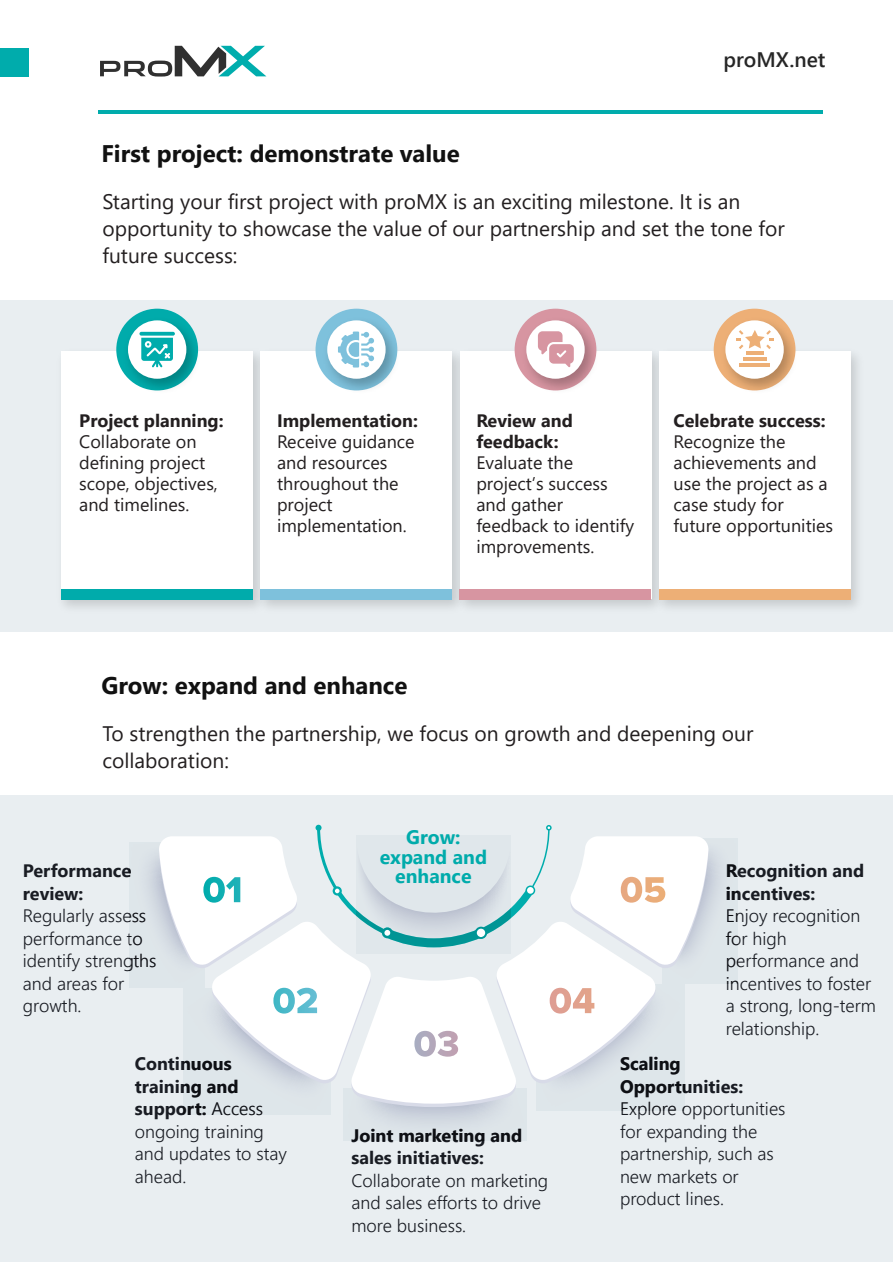
<style>
.page{position:relative;width:893px;height:1263px;background:#fff}
.page>*{position:absolute;margin:0;border:0;box-sizing:border-box;transform-origin:0 0}
.t1{font:700 24px "Segoe UI";color:#111}
.t2{font:21px/27px "Segoe UI";color:#231f20}
.t3{font:600 21px "Segoe UI";color:#262626}
.t4{font:700 19.5px/19.5px "Segoe UI";color:#00abab;text-align:center}
.t5{font:300 18px/22.5px "Segoe UI";color:#191c23}
.t6{font:18px/21px "Segoe UI";color:#231f20}
.t7{font:700 18px/22.5px "Segoe UI";color:#191c23}
.t8{font:700 18px/21px "Segoe UI";color:#231f20}
.s1{font-weight:700}
</style>
<div class="page">
<div style="left:0;top:300px;width:893px;height:331px;background:#e9eef1"></div>
<img style="left:61px;top:351px;width:190px;height:257px">
<div style="left:62px;top:351px;width:191px;height:248px;background:#fff"></div>
<div style="left:62px;top:589px;width:191px;height:11px;background:#00abab"></div>
<img style="left:119px;top:312px;width:80px;height:79px">
<div style="left:128px;top:320px;width:58px;height:59px;background:#fff;border-radius:50%"></div>
<img style="left:251px;top:344px;width:199px;height:264px">
<div style="left:261px;top:351px;width:191px;height:248px;background:#fff"></div>
<div style="left:261px;top:589px;width:191px;height:11px;background:#7ec1dc"></div>
<img style="left:318px;top:312px;width:86px;height:79px">
<div style="left:327px;top:320px;width:59px;height:59px;background:#fff;border-radius:50%"></div>
<div style="left:460px;top:351px;width:191px;height:248px;background:#fff"></div>
<div style="left:460px;top:589px;width:191px;height:11px;background:#d795a1"></div>
<img style="left:517px;top:312px;width:87px;height:79px">
<div style="left:526px;top:320px;width:59px;height:59px;background:#fff;border-radius:50%"></div>
<img style="left:650px;top:346px;width:208px;height:265px">
<div style="left:659px;top:351px;width:191px;height:248px;background:#fff"></div>
<div style="left:659px;top:589px;width:191px;height:11px;background:#edaf76"></div>
<img style="left:716px;top:312px;width:87px;height:79px">
<div style="left:725px;top:320px;width:59px;height:59px;background:#fff;border-radius:50%"></div>
<svg style="left:100px;top:46px;width:166px;height:31px"></svg>
<hr style="left:99px;top:111px;width:724px;height:3px;background:#00acac">
<div style="left:0;top:48px;width:28px;height:29px;background:#00acac"></div>
<div style="left:0;top:796px;width:893px;height:466px;background:#e9eef1"></div>
<svg style="left:130px;top:825px;width:608px;height:315px"></svg>
<svg style="left:203px;top:877px;width:462px;height:180px"></svg>
<svg style="left:338px;top:331px;width:36px;height:36px"></svg>
<svg style="left:141px;top:338px;width:32px;height:29px"></svg>
<svg style="left:139px;top:332px;width:36px;height:4px"></svg>
<svg style="left:538px;top:331px;width:36px;height:36px"></svg>
<hr style="left:740px;top:363px;width:30px;height:4px;background:#edaf76">
<hr style="left:743px;top:357px;width:24px;height:4px;background:#edaf76">
<hr style="left:746px;top:352px;width:18px;height:3px;background:#edaf76">
<svg style="left:736px;top:330px;width:37px;height:19px"></svg>
<h1 class="t1" style="left:101px;top:131px;width:360px">First project: demonstrate value</h1>
<p class="t3" style="left:724px;top:40px;width:103px">proMX.net</p>
<p class="t2" style="left:102px;top:186px;width:684px">Starting your first project with proMX is an exciting milestone. It is an opportunity to showcase the value of our partnership and set the tone for future success:</p>
<p class="t8" style="left:79px;top:409px;width:146px">Project planning:</p>
<p class="t6" style="left:79px;top:430px;width:140px">Collaborate on defining project scope, objectives, and timelines.</p>
<p class="t8" style="left:277px;top:409px;width:142px">Implementation:</p>
<p class="t6" style="left:277px;top:430px;width:139px">Receive guidance and resources throughout the project implementation.</p>
<h1 class="t1" style="left:101px;top:663px;width:308px">Grow: expand and enhance</h1>
<p class="t8" style="left:476px;top:409px;width:98px">Review and feedback:</p>
<p class="t6" style="left:476px;top:451px;width:159px">Evaluate the project’s success and gather feedback to identify improvements.</p>
<p class="t8" style="left:674px;top:409px;width:154px">Celebrate success:</p>
<p class="t6" style="left:674px;top:430px;width:161px">Recognize the achievements and use the project as a case study for future opportunities</p>
<p class="t2" style="left:102px;top:718px;width:652px">To strengthen the partnership, we focus on growth and deepening our collaboration:</p>
<p class="t7" style="left:23px;top:858px;width:110px">Performance review:</p>
<p class="t5" style="left:23px;top:903px;width:135px">Regularly assess performance to identify strengths and areas for growth.</p>
<p class="t4" style="left:380px;top:826px;width:109px">Grow: expand and enhance</p>
<p class="t7" style="left:726px;top:858px;width:140px">Recognition and incentives:</p>
<p class="t5" style="left:726px;top:903px;width:152px">Enjoy recognition for high performance and incentives to foster a strong, long-term relationship.</p>
<p class="t5" style="left:135px;top:1051px;width:154px"><span class="s1">Continuous training and support:</span> Access ongoing training and updates to stay ahead.</p>
<p class="t7" style="left:620px;top:1051px;width:125px">Scaling<br>Opportunities:</p>
<p class="t5" style="left:620px;top:1096px;width:167px">Explore opportunities for expanding the partnership, such as new markets or product lines.</p>
<p class="t7" style="left:351px;top:1122px;width:172px">Joint marketing and sales initiatives:</p>
<p class="t5" style="left:351px;top:1167px;width:198px">Collaborate on marketing and sales efforts to drive more business.</p>
</div>
